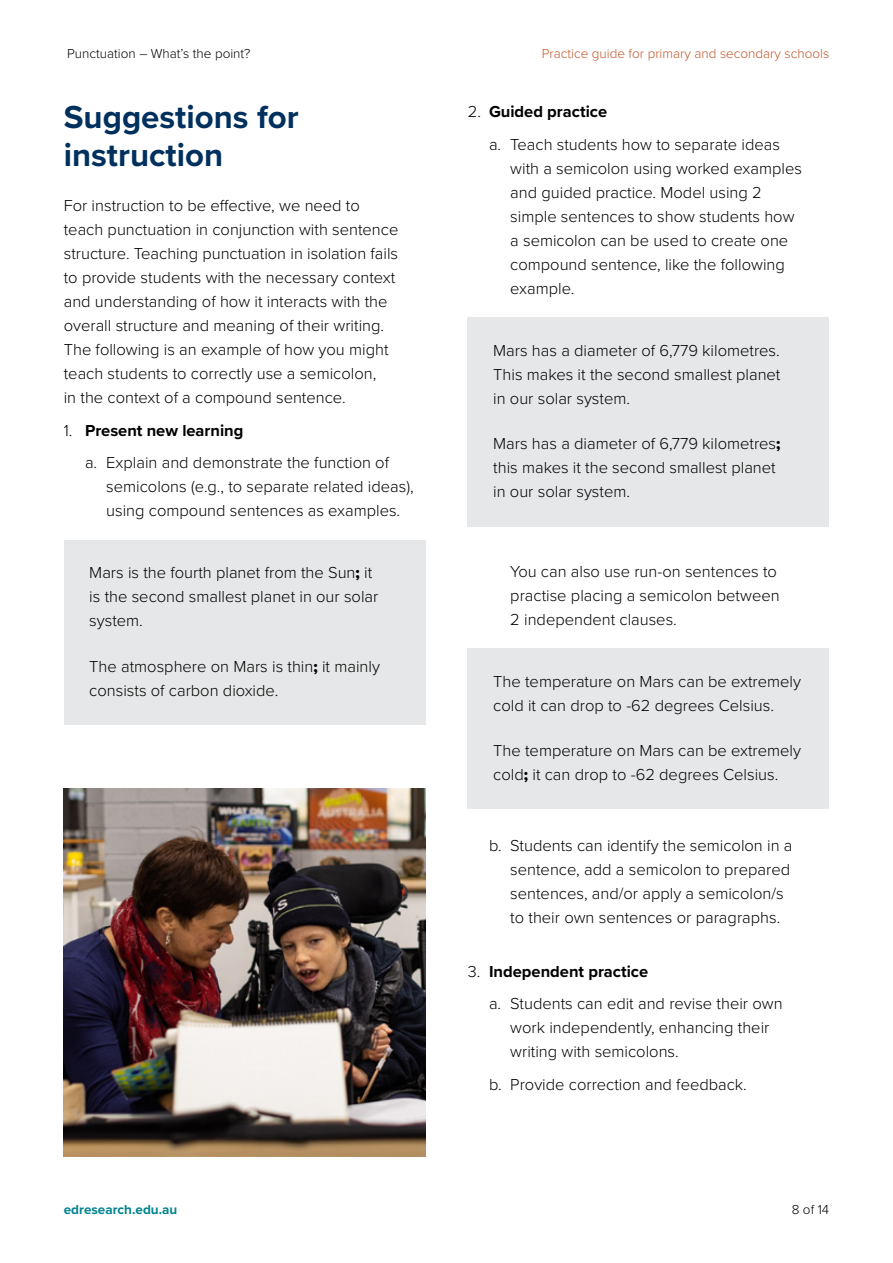
<style>
.page{position:relative;width:893px;height:1263px;background:#fff}
.page>*{position:absolute;margin:0;border:0;box-sizing:border-box;transform-origin:0 0}
.t1{font:700 33px/37.5px "Proxima Nova";color:#00305e}
.Grey_-_example_box{font:300 16.5px/24px "Proxima Nova";color:#000}
.Normal___indent{font:300 16.5px/24px "Proxima Nova";color:#000}
.t2{font:700 16.5px "Proxima Nova";color:#000}
.t3{font:300 13.5px "Proxima Nova";color:#c15628}
.t4{font:300 13.5px "Proxima Nova";color:#000}
.t5{font:700 13.5px "Proxima Nova";color:#01838f}
.s1{font-weight:300}
.s2{font-family:"Proxima Nova Extrabld";font-weight:400}
</style>
<div class="page">
<div style="left:64px;top:540px;width:361px;height:115px;background:#e6e7e8"></div>
<div style="left:64px;top:633px;width:361px;height:92px;background:#e6e7e8"></div>
<div style="left:468px;top:318px;width:361px;height:115px;background:#e6e7e8"></div>
<div style="left:468px;top:411px;width:361px;height:115px;background:#e6e7e8"></div>
<div style="left:468px;top:648px;width:361px;height:92px;background:#e6e7e8"></div>
<div style="left:468px;top:718px;width:361px;height:91px;background:#e6e7e8"></div>
<img style="left:64px;top:789px;width:361px;height:368px">
<p class="t4" style="left:67px;top:43px;width:185px">Punctuation – What’s the point?</p>
<p class="t3" style="left:542px;top:43px;width:289px">Practice guide for primary and secondary schools</p>
<h1 class="t1" style="left:64px;top:98px;width:236px">Suggestions for instruction</h1>
<p class="Grey_-_example_box" style="left:64px;top:193px;width:336px">For instruction to be effective, we need to teach punctuation in conjunction with sentence structure. Teaching punctuation in isolation fails to provide students with the necessary context and understanding of how it interacts with the overall structure and meaning of their writing.<br>The following is an example of how you might teach students to correctly use a semicolon,<br>in the context of a compound sentence.</p>
<p class="t2" style="left:64px;top:418px;width:181px"><span class="s1">1.</span> Present new learning</p>
<p class="Grey_-_example_box" style="left:106px;top:450px;width:309px;text-indent:-21px">a. Explain and demonstrate the function of semicolons (e.g., to separate related ideas), using compound sentences as examples.</p>
<p class="Grey_-_example_box" style="left:89px;top:560px;width:291px">Mars is the fourth planet from the Sun<span class="s2">;</span> it is the second smallest planet in our solar system.</p>
<p class="Grey_-_example_box" style="left:89px;top:653px;width:292px">The atmosphere on Mars is thin<span class="s2">;</span> it mainly consists of carbon dioxide.</p>
<p class="t2" style="left:468px;top:100px;width:141px"><span class="s1">2.</span> Guided practice</p>
<p class="Grey_-_example_box" style="left:510px;top:131px;width:293px;text-indent:-21px">a. Teach students how to separate ideas with a semicolon using worked examples and guided practice. Model using 2 simple sentences to show students how a semicolon can be used to create one compound sentence, like the following example.</p>
<p class="Grey_-_example_box" style="left:493px;top:338px;width:289px;text-align:justify">Mars has a diameter of 6,779 kilometres.<br>This makes it the second smallest planet in our solar system.</p>
<p class="Grey_-_example_box" style="left:493px;top:431px;width:289px">Mars has a diameter of 6,779 kilometres<span class="s2">; </span>this makes it the second smallest planet in our solar system.</p>
<p class="Normal___indent" style="left:510px;top:558px;width:271px">You can also use run-on sentences to practise placing a semicolon between<br>2 independent clauses.</p>
<p class="Grey_-_example_box" style="left:493px;top:668px;width:309px">The temperature on Mars can be extremely cold it can drop to -62 degrees Celsius.</p>
<p class="Grey_-_example_box" style="left:493px;top:738px;width:309px">The temperature on Mars can be extremely cold<span class="s2">;</span> it can drop to -62 degrees Celsius.</p>
<p class="Grey_-_example_box" style="left:510px;top:833px;width:284px;text-indent:-21px">b. Students can identify the semicolon in a sentence, add a semicolon to prepared sentences, and/or apply a semicolon/s to their own sentences or paragraphs.</p>
<p class="t2" style="left:468px;top:959px;width:182px"><span class="s1">3.</span> Independent practice</p>
<p class="Grey_-_example_box" style="left:510px;top:991px;width:274px;text-indent:-21px">a. Students can edit and revise their own work independently, enhancing their writing with semicolons.</p>
<p class="Grey_-_example_box" style="left:489px;top:1071px;width:259px">b. Provide correction and feedback.</p>
<p class="t5" style="left:64px;top:1200px;width:115px">edresearch.edu.au</p>
<p class="t4" style="left:792px;top:1200px;width:39px">8 of 14</p>
</div>
